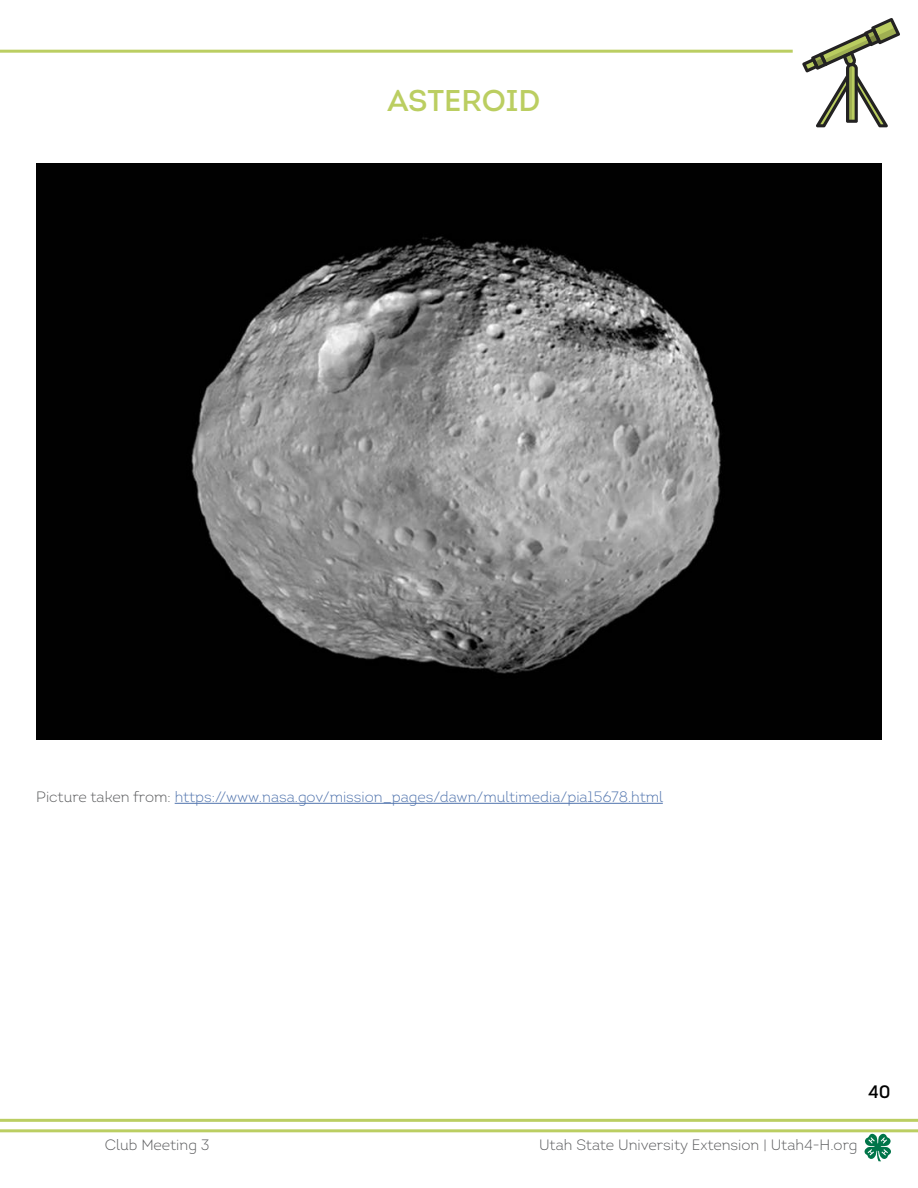
<style>
.page{position:relative;width:918px;height:1188px;background:#fff}
.page>*{position:absolute;margin:0;border:0;box-sizing:border-box;transform-origin:0 0}
.t1{font:30px "Intro";color:#bbce61}
.t2{font:18px "Intro";color:#000}
.t3{font:300 15px "Intro";color:#4f73ad}
.t4{font:300 15px "Intro";color:#58595b}
.s1{color:#58595b}
</style>
<div class="page">
<svg style="left:865px;top:1134px;width:26px;height:27px"></svg>
<hr style="left:0;top:1119px;width:918px;height:3px;background:#bbce62">
<hr style="left:0;top:1129px;width:918px;height:3px;background:#bbce62">
<hr style="left:0;top:50px;width:793px;height:3px;background:#bbce62">
<svg style="left:802px;top:18px;width:98px;height:109px"></svg>
<img style="left:36px;top:163px;width:846px;height:576px">
<hr style="left:175px;top:803px;width:488px;height:1px;background:#4f73ad">
<p class="t1" style="left:387px;top:82px;width:154px">ASTEROID</p>
<p class="t3" style="left:36px;top:787px;width:628px"><span class="s1">Picture taken from:</span> https://www.nasa.gov/mission_pages/dawn/multimedia/pia15678.html</p>
<p class="t2" style="left:868px;top:1081px;width:24px">40</p>
<p class="t4" style="left:105px;top:1136px;width:106px">Club Meeting 3</p>
<p class="t4" style="left:539px;top:1136px;width:320px">Utah State University Extension | Utah4-H.org</p>
</div>
